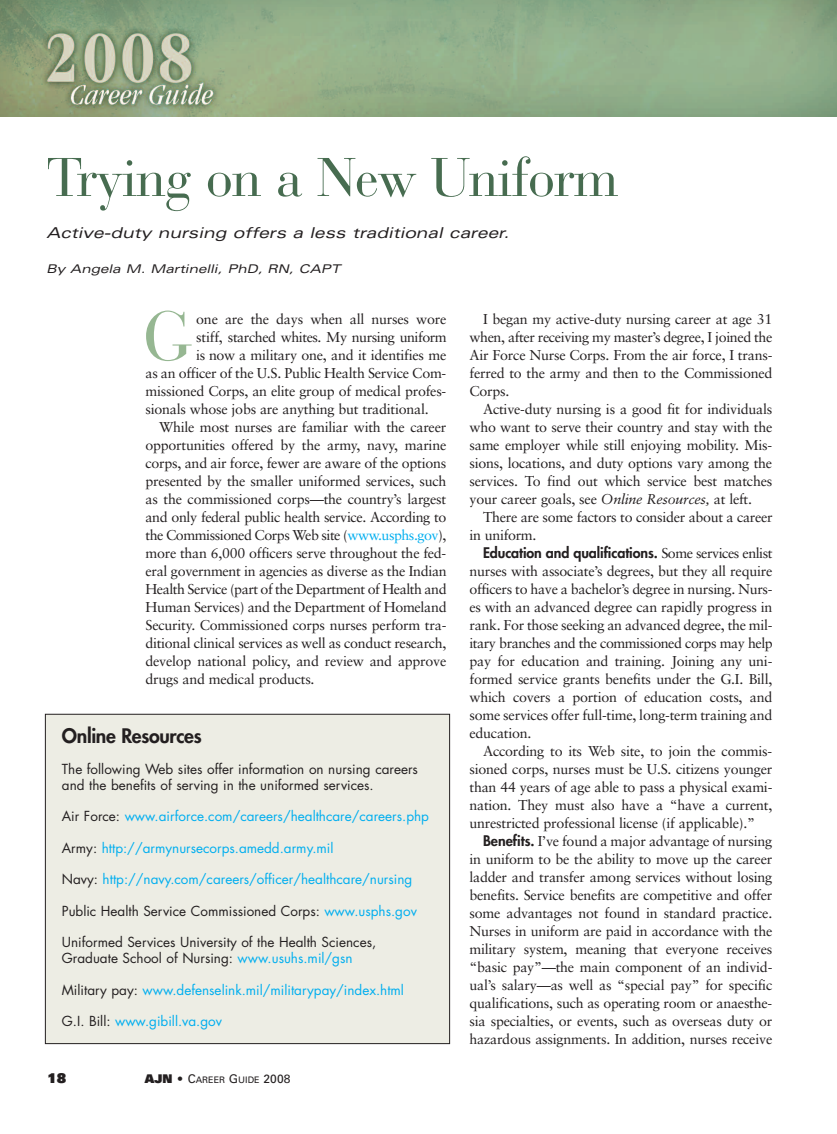
<style>
.page{position:relative;width:837px;height:1134px;background:#fff}
.page>*{position:absolute;margin:0;border:0;box-sizing:border-box;transform-origin:0 0}
.t1{font:68.7px "Bauer Bodoni";color:#96b792}
.t2{font:54px "Bauer Bodoni";letter-spacing:-.02em;color:#476c50}
.t3{font:800 19.5px "Futura";letter-spacing:-.015em;color:#231f20}
.t4{font:italic expanded 15px "Univers";color:#231f20;scale:1.05 1}
.t5{font:14.25px/18px "Sabon";letter-spacing:-.015em;color:#231f20;text-align:justify}
.t6{font:14.25px "Sabon";letter-spacing:-.035em;color:#231f20}
.t7{font:800 14.25px "Futura";letter-spacing:-.005em;color:#231f20}
.t8{font:13.5px/15.8px "Futura";color:#231f20}
.t9{font:13.5px "Futura";color:#00aeef}
.t10{font:900 13.5px "Univers";color:#231f20}
.t11{font:italic expanded 12px "Univers";color:#231f20;scale:1.05 1}
.t12{font:9px "Univers";color:#231f20}
.s1{color:#00aeef}
.s2{color:#231f20}
.s3{font-weight:900;font-size:12px}
.s4{font-size:12px}
.s5{font-style:italic}
.s6{font-family:"Sabon";font-weight:400}
.s7{font-family:"Futura";font-weight:800}
</style>
<div class="page">
<img style="left:0;top:0;width:837px;height:117px">
<div style="left:45px;top:714px;width:405px;height:330px;background:#edede4"></div>
<div style="left:45px;top:714px;width:405px;height:330px;border:1px solid #231f20"></div>
<h2 class="t2" style="left:46px;top:158px;width:574px">Trying on a New Uniform</h2>
<p class="t4" style="left:46px;top:227px;width:442px">Active-duty nursing offers a less traditional career.</p>
<p class="t11" style="left:46px;top:264px;width:281px">By Angela M. Martinelli, PhD, RN, CAPT</p>
<h1 class="t1" style="left:143px;top:312px;width:51px">G</h1>
<p class="t5" style="left:196px;top:311px;width:252px">one are the days when all nurses wore</p>
<p class="t6" style="left:196px;top:331px;width:252px">stiff, starched whites. My nursing uniform</p>
<p class="t5" style="left:196px;top:347px;width:252px">is now a military one, and it identifies me</p>
<p class="t5" style="left:146px;top:365px;width:302px">as an officer of the U.S. Public Health Service Com-</p>
<p class="t5" style="left:146px;top:383px;width:302px">missioned Corps, an elite group of medical profes-</p>
<p class="t5" style="left:146px;top:401px;width:285px">sionals whose jobs are anything but traditional.</p>
<p class="t5" style="left:159px;top:419px;width:289px">While most nurses are familiar with the career</p>
<p class="t5" style="left:146px;top:437px;width:302px">opportunities offered by the army, navy, marine</p>
<p class="t5" style="left:146px;top:455px;width:302px">corps, and air force, fewer are aware of the options</p>
<p class="t5" style="left:146px;top:473px;width:302px">presented by the smaller uniformed services, such</p>
<p class="t5" style="left:146px;top:491px;width:302px">as the commissioned corps—the country’s largest</p>
<p class="t5" style="left:146px;top:509px;width:302px">and only federal public health service. According to</p>
<p class="t6" style="left:146px;top:529px;width:302px">the Commissioned Corps Web site (<span class="s1">www.usphs.gov</span>),</p>
<p class="t5" style="left:145px;top:545px;width:302px">more than 6,000 officers serve throughout the fed-</p>
<p class="t5" style="left:145px;top:563px;width:303px">eral government in agencies as diverse as the Indian</p>
<p class="t6" style="left:145px;top:583px;width:303px">Health Service (part of the Department of Health and</p>
<p class="t5" style="left:146px;top:599px;width:303px">Human Services) and the Department of Homeland</p>
<p class="t5" style="left:146px;top:617px;width:302px">Security. Commissioned corps nurses perform tra-</p>
<p class="t5" style="left:146px;top:635px;width:303px">ditional clinical services as well as conduct research,</p>
<p class="t5" style="left:145px;top:653px;width:302px">develop national policy, and review and approve</p>
<p class="t5" style="left:146px;top:671px;width:171px">drugs and medical products.</p>
<h3 class="t3" style="left:62px;top:726px;width:141px">Online Resources</h3>
<p class="t8" style="left:62px;top:762px;width:358px">The following Web sites offer information on nursing careers and the benefits of serving in the uniformed services.</p>
<p class="t9" style="left:62px;top:810px;width:369px"><span class="s2">Air Force:</span> www.airforce.com/careers/healthcare/careers.php</p>
<p class="t9" style="left:62px;top:842px;width:273px"><span class="s2">Army:</span> http://armynursecorps.amedd.army.mil</p>
<p class="t9" style="left:62px;top:873px;width:352px"><span class="s2">Navy:</span> http://navy.com/careers/officer/healthcare/nursing</p>
<p class="t8" style="left:62px;top:904px;width:357px">Public Health Service Commissioned Corps: <span class="s1">www.usphs.gov</span></p>
<p class="t8" style="left:62px;top:936px;width:316px">Uniformed Services University of the Health Sciences,<br>Graduate School of Nursing: <span class="s1">www.usuhs.mil/gsn</span></p>
<p class="t9" style="left:62px;top:983px;width:344px"><span class="s2">Military pay:</span> www.defenselink.mil/militarypay/index.html</p>
<p class="t9" style="left:62px;top:1015px;width:162px"><span class="s2">G.I. Bill:</span> www.gibill.va.gov</p>
<p class="t10" style="left:47px;top:1073px;width:21px">18</p>
<p class="t12" style="left:145px;top:1076px;width:147px"><span class="s3">AJN •</span> <span class="s4">C</span>AREER <span class="s4">G</span>UIDE <span class="s4">2008</span></p>
<p class="t5" style="left:470px;top:311px;width:304px;text-indent:14px">I began my active-duty nursing career at age 31 when, after receiving my master’s degree, I joined the Air Force Nurse Corps. From the air force, I trans&shy;ferred to the army and then to the Commissioned Corps.</p>
<p class="t5" style="left:470px;top:401px;width:304px;text-indent:14px">Active-duty nursing is a good fit for individuals who want to serve their country and stay with the same employer while still enjoying mobility. Mis&shy;sions, locations, and duty options vary among the services. To find out which service best matches your career goals, see <span class="s5">Online Resources,</span> at left.</p>
<p class="t5" style="left:470px;top:509px;width:305px;text-indent:14px">There are some factors to consider about a career in uniform.</p>
<p class="t7" style="left:483px;top:546px;width:291px">Education and qualifications. <span class="s6">Some services enlist</span></p>
<p class="t5" style="left:470px;top:563px;width:305px">nurses with associate’s degrees, but they all require officers to have a bachelor’s degree in nursing. Nurs&shy;es with an advanced degree can rapidly progress in rank. For those seeking an advanced degree, the mil&shy;itary branches and the commissioned corps may help pay for education and training. Joining any uni&shy;formed service grants benefits under the G.I. Bill, which covers a portion of education costs, and some services offer full-time, long-term training and education.</p>
<p class="t5" style="left:470px;top:743px;width:304px;text-indent:14px">According to its Web site, to join the commis&shy;sioned corps, nurses must be U.S. citizens younger than 44 years of age able to pass a physical exami&shy;nation. They must also have a “have a current, unrestricted professional license (if applicable).”</p>
<p class="t5" style="left:470px;top:833px;width:305px;text-indent:13px"><span class="s7">Benefits.</span> I’ve found a major advantage of nursing in uniform to be the ability to move up the career ladder and transfer among services without losing benefits. Service benefits are competitive and offer some advantages not found in standard practice.<br>Nurses in uniform are paid in accordance with the military system, meaning that everyone receives “basic pay”—the main component of an individ&shy;ual’s salary—as well as “special pay” for specific qualifications, such as operating room or anaesthe&shy;sia specialties, or events, such as overseas duty or hazardous assignments. In addition, nurses receive</p>
</div>
